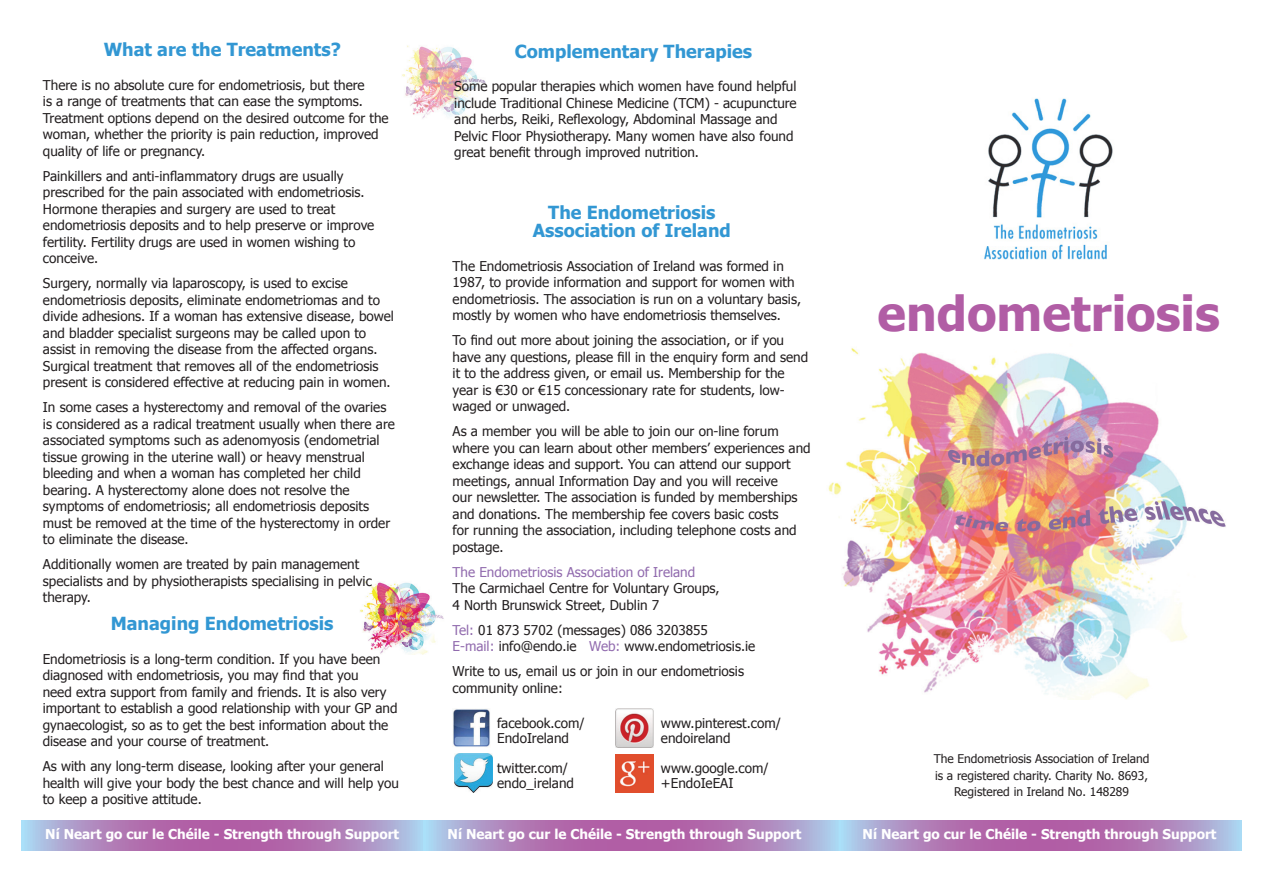
<style>
.page{position:relative;width:1263px;height:893px;background:#fff}
.page>*{position:absolute;margin:0;border:0;box-sizing:border-box;transform-origin:0 0}
.t1{font:700 48px "Tahoma";color:#b15da5}
.headers{font:700 18px/18px "Tahoma";color:#3297d3;text-align:center}
.t2{font:13.5px/16.5px "Tahoma";color:#231f20}
.t3{font:700 13.5px "Tahoma";color:#fff}
.t4{font:12px/16.5px "Tahoma";color:#231f20;text-align:center}
.s1{color:#916bae}
</style>
<div class="page">
<img style="left:402px;top:45px;width:84px;height:74px">
<img style="left:360px;top:581px;width:84px;height:74px">
<img style="left:828px;top:348px;width:398px;height:352px">
<svg style="left:22px;top:821px;width:402px;height:29px;background:#b082bb"></svg>
<img style="left:984px;top:98px;width:129px;height:162px">
<svg style="left:424px;top:821px;width:415px;height:29px;background:#b082bb"></svg>
<svg style="left:839px;top:821px;width:402px;height:29px;background:#b082bb"></svg>
<img style="left:453px;top:709px;width:37px;height:38px">
<img style="left:615px;top:754px;width:38px;height:38px">
<img style="left:454px;top:753px;width:38px;height:39px">
<img style="left:615px;top:709px;width:38px;height:38px">
<p class="headers" style="left:104px;top:40px;width:239px">What are the Treatments?</p>
<p class="t2" style="left:43px;top:76px;width:347px">There is no absolute cure for endometriosis, but there<br>is a range of treatments that can ease the symptoms.<br>Treatment options depend on the desired outcome for the woman, whether the priority is pain reduction, improved quality of life or pregnancy.</p>
<p class="t2" style="left:43px;top:167px;width:333px">Painkillers and anti-inflammatory drugs are usually prescribed for the pain associated with endometriosis.<br>Hormone therapies and surgery are used to treat endometriosis deposits and to help preserve or improve fertility. Fertility drugs are used in women wishing to conceive.</p>
<p class="t2" style="left:43px;top:275px;width:353px">Surgery, normally via laparoscopy, is used to excise endometriosis deposits, eliminate endometriomas and to divide adhesions. If a woman has extensive disease, bowel and bladder specialist surgeons may be called upon to assist in removing the disease from the affected organs.<br>Surgical treatment that removes all of the endometriosis present is considered effective at reducing pain in women.</p>
<p class="t2" style="left:43px;top:399px;width:353px">In some cases a hysterectomy and removal of the ovaries is considered as a radical treatment usually when there are associated symptoms such as adenomyosis (endometrial tissue growing in the uterine wall) or heavy menstrual bleeding and when a woman has completed her child bearing. A hysterectomy alone does not resolve the symptoms of endometriosis; all endometriosis deposits must be removed at the time of the hysterectomy in order to eliminate the disease.</p>
<p class="t2" style="left:43px;top:556px;width:330px">Additionally women are treated by pain management specialists and by physiotherapists specialising in pelvic therapy.</p>
<p class="headers" style="left:515px;top:41px;width:239px">Complementary Therapies</p>
<p class="t2" style="left:454px;top:78px;width:344px">Some popular therapies which women have found helpful include Traditional Chinese Medicine (TCM) - acupuncture and herbs, Reiki, Reflexology, Abdominal Massage and Pelvic Floor Physiotherapy. Many women have also found great benefit through improved nutrition.</p>
<p class="headers" style="left:533px;top:202px;width:200px">The Endometriosis<br>Association of Ireland</p>
<p class="t2" style="left:453px;top:257px;width:350px">The Endometriosis Association of Ireland was formed in 1987, to provide information and support for women with endometriosis. The association is run on a voluntary basis, mostly by women who have endometriosis themselves.</p>
<p class="t2" style="left:453px;top:331px;width:357px">To find out more about joining the association, or if you have any questions, please fill in the enquiry form and send it to the address given, or email us. Membership for the year is €30 or €15 concessionary rate for students, low&shy;waged or unwaged.</p>
<p class="t2" style="left:453px;top:422px;width:360px">As a member you will be able to join our on-line forum where you can learn about other members’ experiences and exchange ideas and support. You can attend our support meetings, annual Information Day and you will receive<br>our newsletter. The association is funded by memberships and donations. The membership fee covers basic costs<br>for running the association, including telephone costs and postage.</p>
<p class="t2" style="left:453px;top:563px;width:268px"><span class="s1">The Endometriosis Association of Ireland<br></span>The Carmichael Centre for Voluntary Groups,<br>4 North Brunswick Street, Dublin 7</p>
<p class="t2" style="left:453px;top:621px;width:304px"><span class="s1">Tel:</span> 01 873 5702 (messages) 086 3203855<br><span class="s1">E-mail:</span> info@endo.ie <span class="s1">Web:</span> www.endometriosis.ie</p>
<p class="t2" style="left:453px;top:662px;width:293px">Write to us, email us or join in our endometriosis community online:</p>
<p class="headers" style="left:111px;top:614px;width:224px">Managing Endometriosis</p>
<p class="t2" style="left:43px;top:650px;width:356px">Endometriosis is a long-term condition. If you have been diagnosed with endometriosis, you may find that you<br>need extra support from family and friends. It is also very important to establish a good relationship with your GP and gynaecologist, so as to get the best information about the disease and your course of treatment.</p>
<p class="t2" style="left:43px;top:758px;width:358px">As with any long-term disease, looking after your general health will give your body the best chance and will help you to keep a positive attitude.</p>
<p class="t2" style="left:661px;top:760px;width:109px;line-height:15px">www.google.com/ +EndoIeEAI</p>
<p class="t2" style="left:497px;top:715px;width:89px;line-height:15px">facebook.com/<br>EndoIreland</p>
<p class="t2" style="left:497px;top:760px;width:78px;line-height:15px">twitter.com/ endo_ireland</p>
<p class="t2" style="left:661px;top:715px;width:121px;line-height:15px">www.pinterest.com/ endoireland</p>
<p class="t1" style="left:877px;top:280px;width:344px">endometriosis</p>
<p class="t4" style="left:934px;top:750px;width:217px">The Endometriosis Association of Ireland is a registered charity. Charity No. 8693,<br>Registered in Ireland No. 148289</p>
<p class="t3" style="left:45px;top:824px;width:355px">Ní Neart go cur le Chéile - Strength through Support</p>
<p class="t3" style="left:448px;top:824px;width:355px">Ní Neart go cur le Chéile - Strength through Support</p>
<p class="t3" style="left:863px;top:824px;width:355px">Ní Neart go cur le Chéile - Strength through Support</p>
</div>
